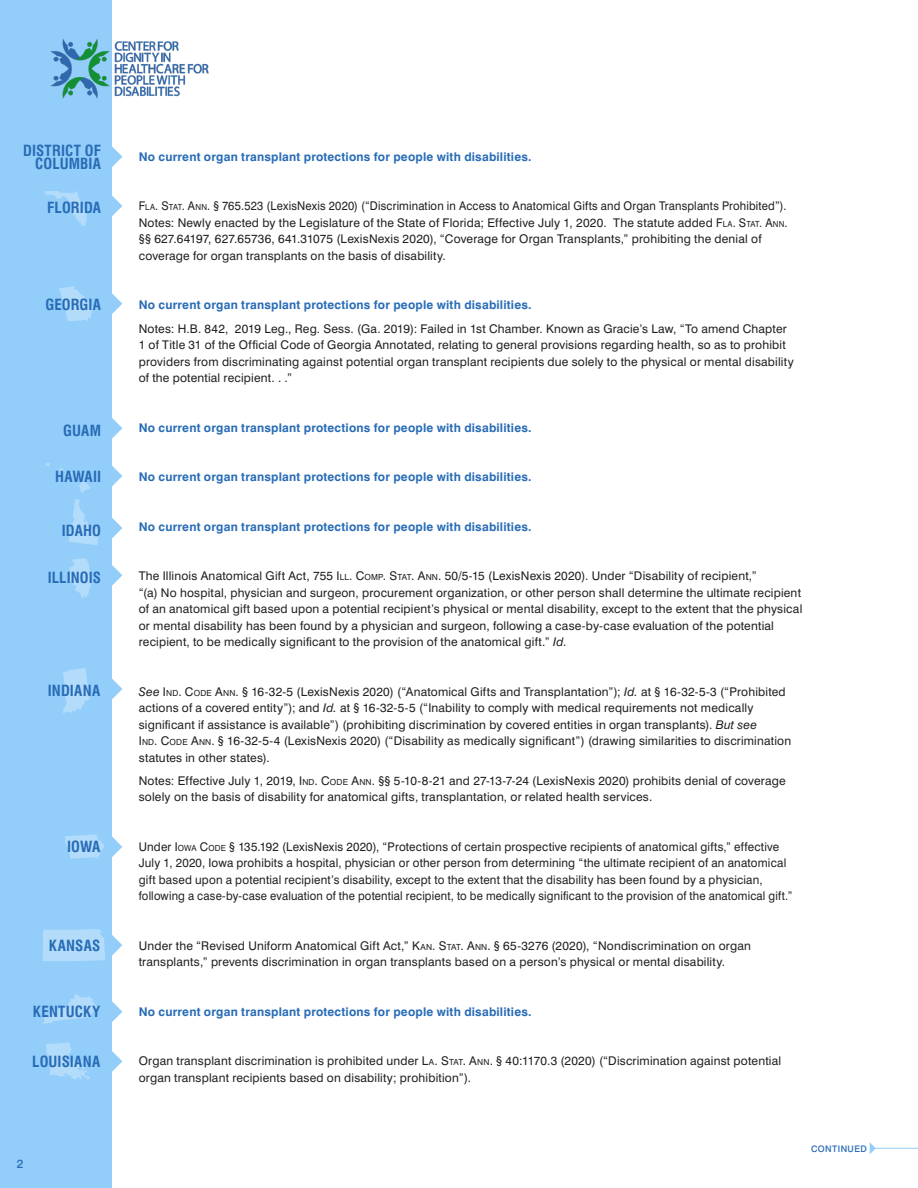
<style>
.page{position:relative;width:918px;height:1188px;background:#fff}
.page>*{position:absolute;margin:0;border:0;box-sizing:border-box;transform-origin:0 0}
.t1{font:700 condensed 15px/13.5px "Swiss 721 BT";letter-spacing:.01em;color:#286cb6;text-align:right}
.t2{font:12px/16.5px "Swiss 721 BT";letter-spacing:.015em;color:#231f20}
.t3{font:700 12px "Swiss 721 BT";letter-spacing:.015em;color:#286cb6}
.t4{font:12px "Swiss 721 BT";letter-spacing:.015em;color:#231f20;scale:.94 1}
.t5{font:500 12px "Swiss 721 BT";color:#286cb6}
.t6{font:500 9px "Swiss 721 BT";letter-spacing:.045em;color:#286cb6}
.s1{font-style:inherit}
.s2{font-size:8.4px}
.s3{font-style:italic}
</style>
<div class="page">
<div style="left:0;top:0;width:112px;height:1188px;background:#93cefa"></div>
<hr style="left:874px;top:1148px;width:44px;height:1px;background:#93cefa">
<svg style="left:870px;top:1142px;width:6px;height:12px"></svg>
<svg style="left:112px;top:146px;width:10px;height:21px"></svg>
<svg style="left:112px;top:195px;width:10px;height:21px"></svg>
<svg style="left:112px;top:293px;width:10px;height:21px"></svg>
<img style="left:50px;top:39px;width:159px;height:60px">
<svg style="left:112px;top:418px;width:10px;height:21px"></svg>
<svg style="left:112px;top:465px;width:10px;height:21px"></svg>
<svg style="left:112px;top:518px;width:10px;height:21px"></svg>
<svg style="left:112px;top:565px;width:10px;height:21px"></svg>
<svg style="left:112px;top:678px;width:10px;height:21px"></svg>
<svg style="left:112px;top:836px;width:10px;height:21px"></svg>
<svg style="left:45px;top:191px;width:42px;height:35px"></svg>
<svg style="left:59px;top:286px;width:35px;height:35px"></svg>
<svg style="left:41px;top:463px;width:50px;height:30px"></svg>
<svg style="left:68px;top:558px;width:23px;height:40px"></svg>
<svg style="left:69px;top:499px;width:30px;height:46px"></svg>
<svg style="left:63px;top:668px;width:27px;height:46px"></svg>
<svg style="left:65px;top:834px;width:39px;height:25px"></svg>
<svg style="left:112px;top:935px;width:10px;height:21px"></svg>
<div style="left:43px;top:929px;width:62px;height:32px;background:#b3dcfb"></div>
<svg style="left:112px;top:1001px;width:10px;height:21px"></svg>
<svg style="left:41px;top:994px;width:57px;height:30px"></svg>
<svg style="left:112px;top:1051px;width:10px;height:21px"></svg>
<svg style="left:46px;top:1042px;width:44px;height:37px"></svg>
<p class="t1" style="left:23px;top:144px;width:79px">DISTRICT OF<br>COLUMBIA</p>
<p class="t1" style="left:47px;top:201px;width:56px">FLORIDA</p>
<p class="t1" style="left:45px;top:298px;width:57px">GEORGIA</p>
<p class="t1" style="left:63px;top:423px;width:39px">GUAM</p>
<p class="t1" style="left:55px;top:470px;width:47px">HAWAII</p>
<p class="t1" style="left:62px;top:523px;width:41px">IDAHO</p>
<p class="t1" style="left:48px;top:571px;width:55px">ILLINOIS</p>
<p class="t1" style="left:48px;top:684px;width:54px">INDIANA</p>
<p class="t1" style="left:67px;top:840px;width:35px">IOWA</p>
<p class="t1" style="left:49px;top:938px;width:53px">KANSAS</p>
<p class="t1" style="left:33px;top:1005px;width:69px">KENTUCKY</p>
<p class="t1" style="left:32px;top:1055px;width:70px">LOUISIANA</p>
<p class="t5" style="left:17px;top:1157px;width:8px">2</p>
<p class="t3" style="left:139px;top:149px;width:394px">No current organ transplant protections for people with disabilities.</p>
<p class="t4" style="left:139px;top:199px;width:691px"><span class="s1">F</span><span class="s2">LA</span><span class="s1">. S</span><span class="s2">TAT</span><span class="s1">. A</span><span class="s2">NN</span>. § 765.523 (LexisNexis 2020) (“Discrimination in Access to Anatomical Gifts and Organ Transplants Prohibited”).</p>
<p class="t2" style="left:139px;top:214px;width:650px">Notes: Newly enacted by the Legislature of the State of Florida; Effective July 1, 2020. The statute added <span class="s1">F</span><span class="s2">LA</span><span class="s1">. S</span><span class="s2">TAT</span><span class="s1">. A</span><span class="s2">NN</span><span class="s1">. </span>§§ 627.64197, 627.65736, 641.31075 (LexisNexis 2020), “Coverage for Organ Transplants,” prohibiting the denial of coverage for organ transplants on the basis of disability.</p>
<p class="t3" style="left:139px;top:298px;width:394px">No current organ transplant protections for people with disabilities.</p>
<p class="t2" style="left:139px;top:320px;width:656px">Notes: H.B. 842, 2019 Leg., Reg. Sess. (Ga. 2019): Failed in 1st Chamber. Known as Gracie’s Law, “To amend Chapter 1 of Title 31 of the Official Code of Georgia Annotated, relating to general provisions regarding health, so as to prohibit providers from discriminating against potential organ transplant recipients due solely to the physical or mental disability of the potential recipient. . .”</p>
<p class="t3" style="left:139px;top:420px;width:394px">No current organ transplant protections for people with disabilities.</p>
<p class="t3" style="left:139px;top:470px;width:394px">No current organ transplant protections for people with disabilities.</p>
<p class="t3" style="left:139px;top:519px;width:394px">No current organ transplant protections for people with disabilities.</p>
<p class="t2" style="left:139px;top:568px;width:665px">The Illinois Anatomical Gift Act, 755 <span class="s1">I</span> <span class="s2">LL</span><span class="s1">. C</span><span class="s2">OMP</span><span class="s1">. S</span><span class="s2">TAT</span><span class="s1">. A</span><span class="s2">NN</span><span class="s1">.</span> 50/5-15 (LexisNexis 2020). Under “Disability of recipient,”<br>“(a) No hospital, physician and surgeon, procurement organization, or other person shall determine the ultimate recipient of an anatomical gift based upon a potential recipient’s physical or mental disability, except to the extent that the physical or mental disability has been found by a physician and surgeon, following a case-by-case evaluation of the potential recipient, to be medically significant to the provision of the anatomical gift.” <span class="s3">Id</span>.</p>
<p class="t2" style="left:139px;top:683px;width:654px"><span class="s3">See</span> <span class="s1">I</span> <span class="s2">ND</span><span class="s1">. C</span><span class="s2">ODE</span> <span class="s1">A</span><span class="s2">NN</span><span class="s1">.</span> § 16-32-5 (LexisNexis 2020) (“Anatomical Gifts and Transplantation”); <span class="s3">Id.</span> at § 16-32-5-3 (“Prohibited actions of a covered entity”); and <span class="s3">Id.</span> at § 16-32-5-5 (“Inability to comply with medical requirements not medically significant if assistance is available”) (prohibiting discrimination by covered entities in organ transplants). <span class="s3">But see<br></span><span class="s1">I</span> <span class="s2">ND</span><span class="s1">. C</span><span class="s2">ODE</span> <span class="s1">A</span><span class="s2">NN</span><span class="s1">.</span> § 16-32-5-4 (LexisNexis 2020) (“Disability as medically significant”) (drawing similarities to discrimination statutes in other states).</p>
<p class="t2" style="left:139px;top:772px;width:648px">Notes: Effective July 1, 2019, <span class="s1">I</span> <span class="s2">ND</span><span class="s1">. C</span><span class="s2">ODE</span> <span class="s1">A</span><span class="s2">NN</span><span class="s1">.</span> §§ 5-10-8-21 and 27-13-7-24 (LexisNexis 2020) prohibits denial of coverage solely on the basis of disability for anatomical gifts, transplantation, or related health services.</p>
<p class="t2" style="left:139px;top:838px;width:655px">Under <span class="s1">I</span> <span class="s2">OWA</span> <span class="s1">C</span><span class="s2">ODE</span> § 135.192 (LexisNexis 2020), “Protections of certain prospective recipients of anatomical gifts,” effective July 1, 2020, Iowa prohibits a hospital, physician or other person from determining “the ultimate recipient of an anatomical gift based upon a potential recipient’s disability, except to the extent that the disability has been found by a physician, following a case-by-case evaluation of the potential recipient, to be medically significant to the provision of the anatomical gift.”</p>
<p class="t2" style="left:139px;top:937px;width:614px">Under the “Revised Uniform Anatomical Gift Act,” <span class="s1">K</span><span class="s2">AN</span><span class="s1">. S</span><span class="s2">TAT</span><span class="s1">. A</span><span class="s2">NN</span><span class="s1">.</span> § 65-3276 (2020), “Nondiscrimination on organ transplants,” prevents discrimination in organ transplants based on a person’s physical or mental disability.</p>
<p class="t3" style="left:139px;top:1004px;width:394px">No current organ transplant protections for people with disabilities.</p>
<p class="t2" style="left:139px;top:1053px;width:644px">Organ transplant discrimination is prohibited under <span class="s1">L</span><span class="s2">A</span><span class="s1">. S</span><span class="s2">TAT</span><span class="s1">. A</span><span class="s2">NN</span><span class="s1">.</span> § 40:1170.3 (2020) (“Discrimination against potential organ transplant recipients based on disability; prohibition”).</p>
<p class="t6" style="left:811px;top:1143px;width:57px">CONTINUED</p>
</div>
